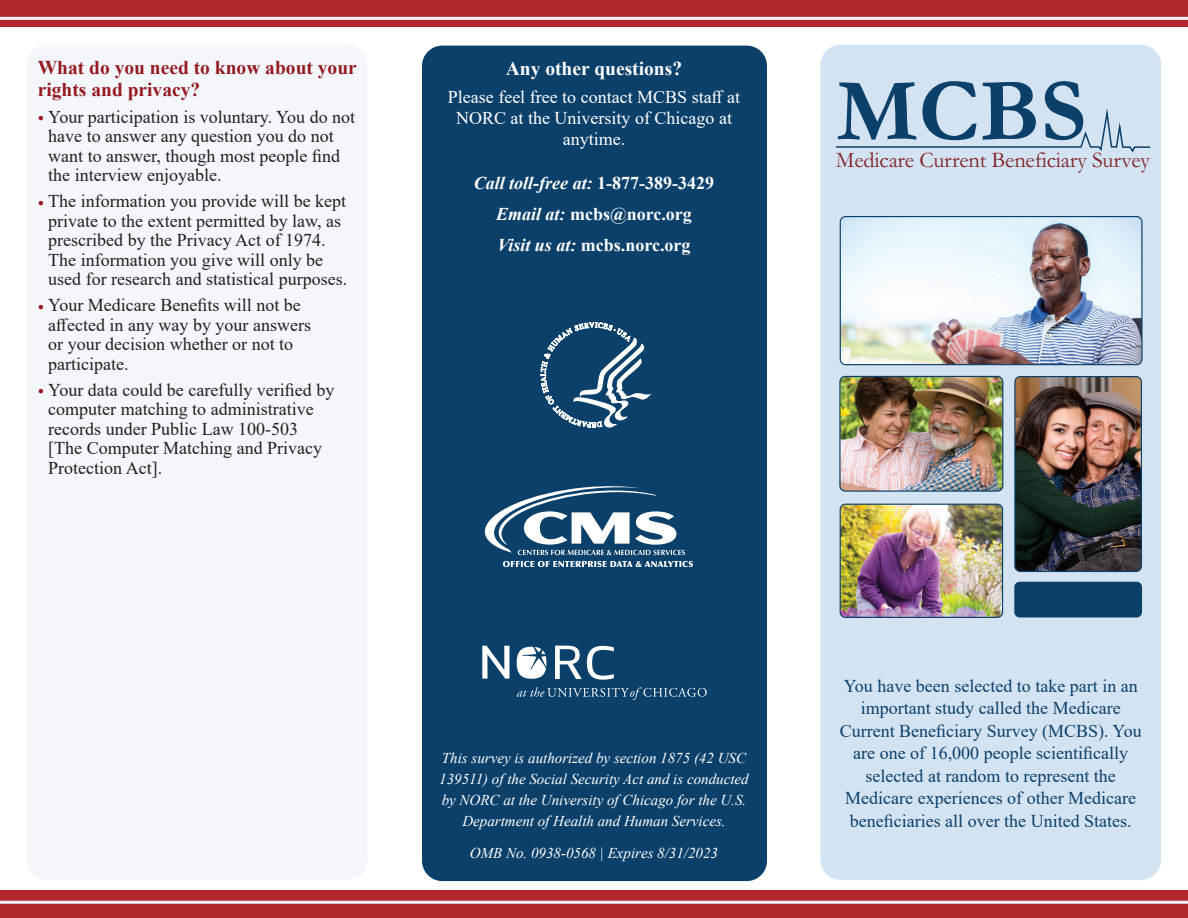
<style>
.page{position:relative;width:1188px;height:918px;background:#fff}
.page>*{position:absolute;margin:0;border:0;box-sizing:border-box;transform-origin:0 0}
.t1{font:700 90px "Garamond";color:#0b406a}
.t2{font:22.5px "Garamond";letter-spacing:-.01em;color:#7f2327}
.t3{font:700 19.5px/22.5px "Times New Roman";color:#951a20}
.t4{font:700 19.5px "Times New Roman";color:#fff}
.t5{font:18px/19.5px "Times New Roman";color:#231f20}
.t6{font:18px/22.5px "Times New Roman";color:#0b406a;text-align:center}
.t7{font:18px/21px "Times New Roman";color:#fff;text-align:center}
.t8{font:700 18px "Times New Roman";color:#fff}
.t9{font:italic 700 18px "Times New Roman";color:#fff}
.t10{font:italic 15px/21px "Times New Roman";color:#fff;text-align:center}
.s1{color:#951a20}
.s2{font-style:normal}
.s3{font-style:italic}
</style>
<div class="page">
<div style="left:0;top:0;width:1188px;height:27px;background:#b1272c"></div>
<div style="left:0;top:891px;width:1188px;height:27px;background:#b1272c"></div>
<div style="left:27px;top:45px;width:341px;height:835px;background:#f3f7fb;border-radius:20px"></div>
<hr style="left:0;top:17px;width:1188px;height:3px;background:#eff5fa">
<hr style="left:0;top:901px;width:1188px;height:3px;background:#eff5fa">
<div style="left:820px;top:45px;width:341px;height:835px;background:#d4e3f2;border-radius:20px"></div>
<div style="left:422px;top:46px;width:345px;height:835px;background:#0b406a;border-radius:20px"></div>
<img style="left:1016px;top:377px;width:125px;height:194px">
<div style="left:1014px;top:376px;width:128px;height:196px;border:1px solid #0b406a;border-radius:5px"></div>
<div style="left:1014px;top:582px;width:128px;height:35px;background:#0b406a;border-radius:5px"></div>
<svg style="left:836px;top:108px;width:315px;height:45px"></svg>
<svg style="left:541px;top:322px;width:110px;height:106px"></svg>
<img style="left:840px;top:504px;width:163px;height:113px">
<div style="left:840px;top:504px;width:163px;height:114px;border:1px solid #0b406a;border-radius:5px"></div>
<img style="left:840px;top:217px;width:301px;height:148px">
<div style="left:840px;top:216px;width:303px;height:149px;border:1px solid #0b406a;border-radius:5px"></div>
<img style="left:841px;top:376px;width:162px;height:115px">
<div style="left:839px;top:376px;width:164px;height:116px;border:1px solid #0b406a;border-radius:5px"></div>
<svg style="left:517px;top:687px;width:190px;height:13px"></svg>
<svg style="left:484px;top:486px;width:201px;height:69px"></svg>
<svg style="left:503px;top:561px;width:190px;height:6px"></svg>
<svg style="left:517px;top:647px;width:29px;height:32px"></svg>
<svg style="left:555px;top:646px;width:59px;height:34px"></svg>
<svg style="left:482px;top:646px;width:27px;height:33px"></svg>
<h2 class="t3" style="left:38px;top:56px;width:321px">What do you need to know about your rights and privacy?</h2>
<p class="t5" style="left:48px;top:106px;width:309px;text-indent:-10px"><span class="s1">•</span> Your participation is voluntary. You do not have to answer any question you do not want to answer, though most people find the interview enjoyable.</p>
<p class="t5" style="left:48px;top:191px;width:300px;text-indent:-10px"><span class="s1">•</span> The information you provide will be kept private to the extent permitted by law, as prescribed by the Privacy Act of 1974.<br>The information you give will only be used for research and statistical purposes.</p>
<p class="t5" style="left:48px;top:295px;width:264px;text-indent:-10px"><span class="s1">•</span> Your Medicare Benefits will not be affected in any way by your answers or your decision whether or not to participate.</p>
<p class="t5" style="left:48px;top:379px;width:288px;text-indent:-10px"><span class="s1">•</span> Your data could be carefully verified by computer matching to administrative records under Public Law 100-503 [The Computer Matching and Privacy Protection Act].</p>
<h2 class="t4" style="left:506px;top:54px;width:178px">Any other questions?</h2>
<p class="t7" style="left:448px;top:86px;width:294px">Please feel free to contact MCBS staff at<br>NORC at the University of Chicago at anytime.</p>
<p class="t9" style="left:474px;top:170px;width:242px">Call toll-free at: <span class="s2">1-877-389-3429</span></p>
<p class="t8" style="left:496px;top:201px;width:197px"><span class="s3">Email at:</span> mcbs@norc.org</p>
<p class="t8" style="left:497px;top:231px;width:195px"><span class="s3">Visit us at:</span> mcbs.norc.org</p>
<p class="t10" style="left:439px;top:747px;width:311px">This survey is authorized by section 1875 (42 USC 139511) of the Social Security Act and is conducted by NORC at the University of Chicago for the U.S.<br>Department of Health and Human Services.</p>
<p class="t10" style="left:470px;top:842px;width:250px">OMB No. 0938-0568 | Expires 8/31/2023</p>
<h1 class="t1" style="left:836px;top:50px;width:252px">MCBS</h1>
<h1 class="t2" style="left:836px;top:145px;width:316px">Medicare Current Beneficiary Survey</h1>
<p class="t6" style="left:840px;top:674px;width:303px">You have been selected to take part in an important study called the Medicare Current Beneficiary Survey (MCBS). You are one of 16,000 people scientifically selected at random to represent the Medicare experiences of other Medicare beneficiaries all over the United States.</p>
</div>
